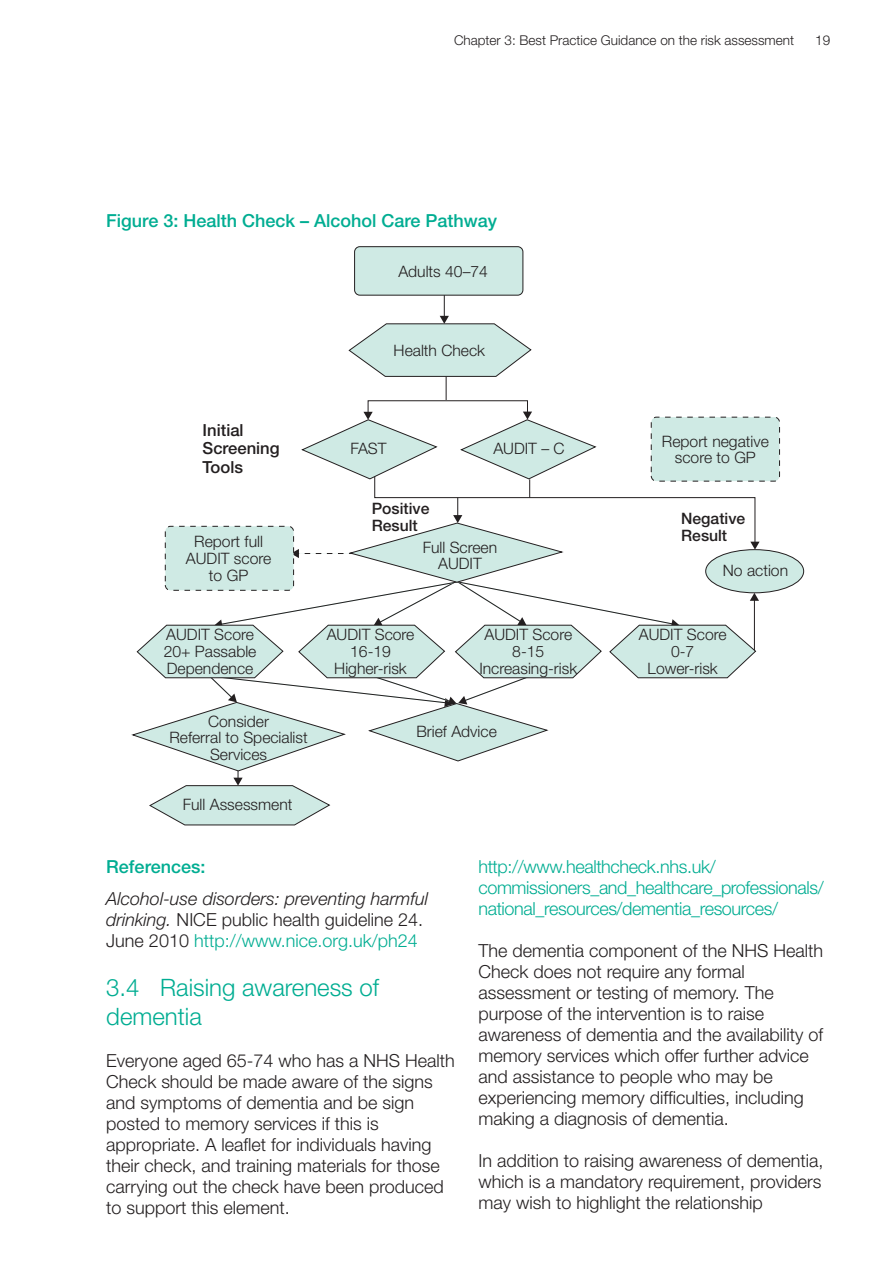
<style>
.page{position:relative;width:893px;height:1263px;background:#fff}
.page>*{position:absolute;margin:0;border:0;box-sizing:border-box;transform-origin:0 0}
.t1{font:300 24px/28.5px "Helvetica Neue";color:#00ad92}
.t2{font:300 18px/21px "Helvetica Neue";color:#231f20}
.t3{font:300 18px/21px "Helvetica Neue";letter-spacing:-.02em;color:#00ad92}
.t4{font:italic 300 18px/21px "Helvetica Neue";color:#231f20}
.t5{font:500 18px "Helvetica Neue";color:#00ad92}
.t6{font:500 16.65px/18.5px "Helvetica Neue";color:#231f20}
.t7{font:300 15.75px/16.6px "Helvetica Neue";color:#231f20;text-align:center}
.t8{font:500 15.75px/16.6px "Helvetica Neue";color:#231f20}
.t9{font:300 13.5px "Helvetica Neue";color:#231f20}
.s1{font-style:normal}
.s2{font-style:normal;color:#00ad92}
</style>
<div class="page">
<div style="left:368px;top:400px;width:160px;height:14px;border:1px solid #231f20"></div>
<div style="left:651px;top:417px;width:128px;height:64px;background:#cfeae4;border-radius:5px"></div>
<div style="left:651px;top:417px;width:129px;height:65px;border:1px dashed #231f20;border-radius:5px"></div>
<div style="left:355px;top:247px;width:168px;height:48px;background:#cfeae4;border-radius:5px"></div>
<div style="left:354px;top:246px;width:169px;height:50px;border:1px solid #231f20;border-radius:5px"></div>
<div style="left:706px;top:550px;width:98px;height:43px;background:#cfeae4;border-radius:50%"></div>
<svg style="left:348px;top:289px;width:184px;height:111px"></svg>
<svg style="left:132px;top:412px;width:628px;height:413px"></svg>
<p class="t9" style="left:454px;top:32px;width:342px">Chapter 3: Best Practice Guidance on the risk assessment</p>
<p class="t9" style="left:815px;top:32px;width:17px">19</p>
<p class="t5" style="left:106px;top:210px;width:392px">Figure 3: Health Check – Alcohol Care Pathway</p>
<p class="t7" style="left:408px;top:260px;width:54px">Positive</p>
<p class="t7" style="left:398px;top:262px;width:91px">Adults 40–74</p>
<p class="t6" style="left:203px;top:420px;width:79px">Initial<br>Screening<br>Tools</p>
<p class="t7" style="left:186px;top:533px;width:87px">Report full<br>AUDIT score to GP</p>
<p class="t7" style="left:394px;top:341px;width:93px">Health Check</p>
<p class="t7" style="left:350px;top:440px;width:38px">FAST</p>
<p class="t7" style="left:493px;top:440px;width:73px">AUDIT – C</p>
<p class="t7" style="left:662px;top:432px;width:108px">Report negative score to GP</p>
<p class="t8" style="left:372px;top:500px;width:59px">Positive<br>Result</p>
<p class="t8" style="left:681px;top:510px;width:66px">Negative<br>Result</p>
<p class="t7" style="left:423px;top:538px;width:76px">Full Screen<br>AUDIT</p>
<p class="t7" style="left:723px;top:562px;width:67px">No action</p>
<p class="t7" style="left:164px;top:626px;width:94px;text-align:left">AUDIT Score<br>20+ Passable<br>Dependence</p>
<p class="t7" style="left:327px;top:626px;width:89px">AUDIT Score<br>16-19<br>Higher-risk</p>
<p class="t7" style="left:479px;top:626px;width:99px">AUDIT Score<br>8-15<br>Increasing-risk</p>
<p class="t7" style="left:639px;top:626px;width:89px">AUDIT Score<br>0-7<br>Lower-risk</p>
<p class="t7" style="left:169px;top:712px;width:140px">Consider<br>Referral to Specialist<br>Services</p>
<p class="t7" style="left:183px;top:795px;width:111px">Full Assessment</p>
<p class="t7" style="left:416px;top:723px;width:82px">Brief Advice</p>
<p class="t5" style="left:106px;top:856px;width:101px">References:</p>
<p class="t4" style="left:106px;top:887px;width:323px">Alcohol-use disorders: preventing harmful drinking. <span class="s1">NICE public health guideline 24.<br>June 2010</span> <span class="s2">http://www.nice.org.uk/ph24</span></p>
<h1 class="t1" style="left:106px;top:973px;width:274px">3.4 Raising awareness of dementia</h1>
<p class="t2" style="left:106px;top:1049px;width:350px">Everyone aged 65-74 who has a NHS Health Check should be made aware of the signs and symptoms of dementia and be sign posted to memory services if this is appropriate. A leaflet for individuals having their check, and training materials for those carrying out the check have been produced to support this element.</p>
<p class="t3" style="left:478px;top:856px;width:347px">http://www.healthcheck.nhs.uk/ commissioners_and_healthcare_professionals/ national_resources/dementia_resources/</p>
<p class="t2" style="left:478px;top:940px;width:346px">The dementia component of the NHS Health Check does not require any formal assessment or testing of memory. The purpose of the intervention is to raise awareness of dementia and the availability of memory services which offer further advice and assistance to people who may be experiencing memory difficulties, including making a diagnosis of dementia.</p>
<p class="t2" style="left:478px;top:1150px;width:347px;text-align:justify">In addition to raising awareness of dementia, which is a mandatory requirement, providers may wish to highlight the relationship</p>
</div>
